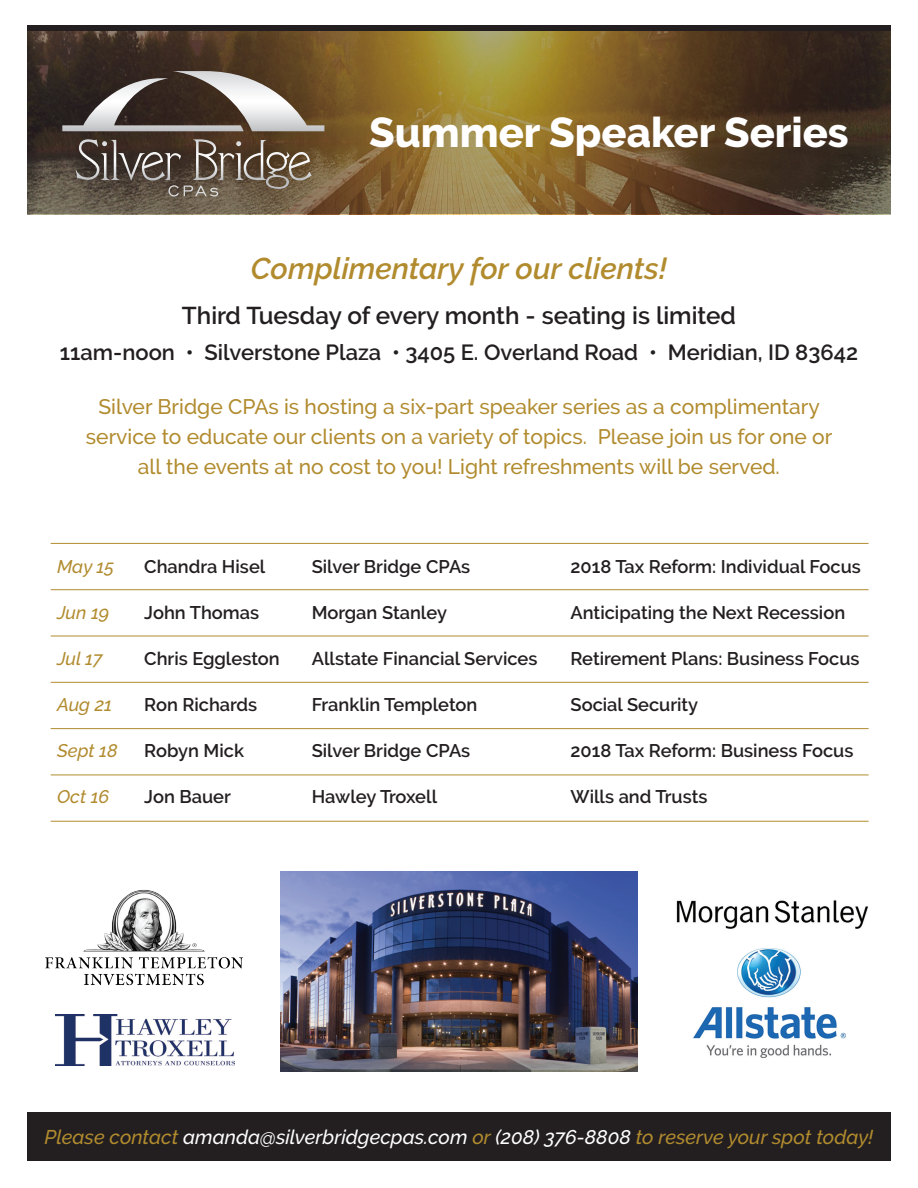
<style>
.page{position:relative;width:918px;height:1188px;background:#fff}
.page>*{position:absolute;margin:0;border:0;box-sizing:border-box;transform-origin:0 0}
.t1{font:800 41.7px "Raleway";color:#fff}
.t2{font:italic 600 30px "Raleway";color:#b18b2e}
.t3{font:600 24.3px "Raleway";color:#231f20}
.t4{font:600 21.9px "Raleway";color:#231f20}
.t5{font:500 21px/30px "Raleway";color:#b18b2e;text-align:center}
.t6{font:italic 500 19.8px "Raleway";color:#fff}
.t7{font:600 18.3px "Raleway";color:#231f20}
.t8{font:italic 500 18.3px "Raleway";color:#b18b2e}
.s1{color:#b18b2e}
</style>
<div class="page">
<svg style="left:27px;top:31px;width:864px;height:183px;background:#6a532d"></svg>
<svg style="left:168px;top:185px;width:50px;height:11px"></svg>
<img style="left:218px;top:151px;width:16px;height:29px">
<img style="left:76px;top:139px;width:44px;height:41px">
<img style="left:118px;top:153px;width:24px;height:28px">
<img style="left:142px;top:151px;width:39px;height:30px">
<img style="left:290px;top:152px;width:22px;height:29px">
<img style="left:235px;top:140px;width:32px;height:40px">
<img style="left:266px;top:152px;width:24px;height:37px">
<img style="left:193px;top:139px;width:24px;height:41px">
<img style="left:62px;top:78px;width:110px;height:53px">
<img style="left:172px;top:71px;width:152px;height:60px">
<div style="left:27px;top:25px;width:864px;height:6px;background:#231f20"></div>
<div style="left:27px;top:1113px;width:864px;height:48px;background:#231f20"></div>
<img style="left:45px;top:889px;width:198px;height:97px">
<img style="left:56px;top:1014px;width:178px;height:52px">
<hr style="left:51px;top:589px;width:818px;height:1px;background:#b18b2e">
<hr style="left:51px;top:636px;width:818px;height:1px;background:#b18b2e">
<hr style="left:51px;top:682px;width:818px;height:1px;background:#b18b2e">
<hr style="left:51px;top:728px;width:818px;height:1px;background:#b18b2e">
<hr style="left:51px;top:775px;width:818px;height:1px;background:#b18b2e">
<hr style="left:51px;top:821px;width:818px;height:1px;background:#b18b2e">
<hr style="left:51px;top:543px;width:818px;height:1px;background:#b18b2e">
<img style="left:280px;top:872px;width:357px;height:200px">
<img style="left:676px;top:900px;width:192px;height:29px">
<img style="left:693px;top:948px;width:153px;height:109px">
<h1 class="t1" style="left:369px;top:108px;width:481px">Summer Speaker Series</h1>
<h2 class="t2" style="left:251px;top:251px;width:418px">Complimentary for our clients!</h2>
<h3 class="t3" style="left:182px;top:302px;width:556px">Third Tuesday of every month - seating is limited</h3>
<p class="t4" style="left:60px;top:340px;width:800px">11am-noon • Silverstone Plaza • 3405 E. Overland Road • Meridian, ID 83642</p>
<p class="t5" style="left:86px;top:392px;width:748px">Silver Bridge CPAs is hosting a six-part speaker series as a complimentary service to educate our clients on a variety of topics. Please join us for one or all the events at no cost to you! Light refreshments will be served.</p>
<p class="t8" style="left:57px;top:556px;width:59px">May 15</p>
<p class="t8" style="left:57px;top:602px;width:54px">Jun 19</p>
<p class="t8" style="left:57px;top:648px;width:47px">Jul 17</p>
<p class="t8" style="left:57px;top:694px;width:56px">Aug 21</p>
<p class="t8" style="left:57px;top:740px;width:62px">Sept 18</p>
<p class="t8" style="left:57px;top:786px;width:54px">Oct 16</p>
<p class="t7" style="left:144px;top:556px;width:123px">Chandra Hisel</p>
<p class="t7" style="left:312px;top:556px;width:160px">Silver Bridge CPAs</p>
<p class="t7" style="left:571px;top:556px;width:292px">2018 Tax Reform: Individual Focus</p>
<p class="t7" style="left:144px;top:602px;width:116px">John Thomas</p>
<p class="t7" style="left:312px;top:602px;width:137px">Morgan Stanley</p>
<p class="t7" style="left:571px;top:602px;width:276px">Anticipating the Next Recession</p>
<p class="t7" style="left:144px;top:648px;width:137px">Chris Eggleston</p>
<p class="t7" style="left:312px;top:648px;width:227px">Allstate Financial Services</p>
<p class="t7" style="left:571px;top:648px;width:291px">Retirement Plans: Business Focus</p>
<p class="t7" style="left:144px;top:694px;width:115px">Ron Richards</p>
<p class="t7" style="left:312px;top:694px;width:167px">Franklin Templeton</p>
<p class="t7" style="left:571px;top:694px;width:129px">Social Security</p>
<p class="t7" style="left:144px;top:740px;width:101px">Robyn Mick</p>
<p class="t7" style="left:312px;top:740px;width:160px">Silver Bridge CPAs</p>
<p class="t7" style="left:571px;top:740px;width:284px">2018 Tax Reform: Business Focus</p>
<p class="t7" style="left:144px;top:786px;width:88px">Jon Bauer</p>
<p class="t7" style="left:312px;top:786px;width:127px">Hawley Troxell</p>
<p class="t7" style="left:571px;top:786px;width:138px">Wills and Trusts</p>
<p class="t6" style="left:45px;top:1125px;width:830px"><span class="s1">Please contact</span> amanda@silverbridgecpas.com <span class="s1">or</span> (208) 376-8808 <span class="s1">to reserve your spot today!</span></p>
</div>
